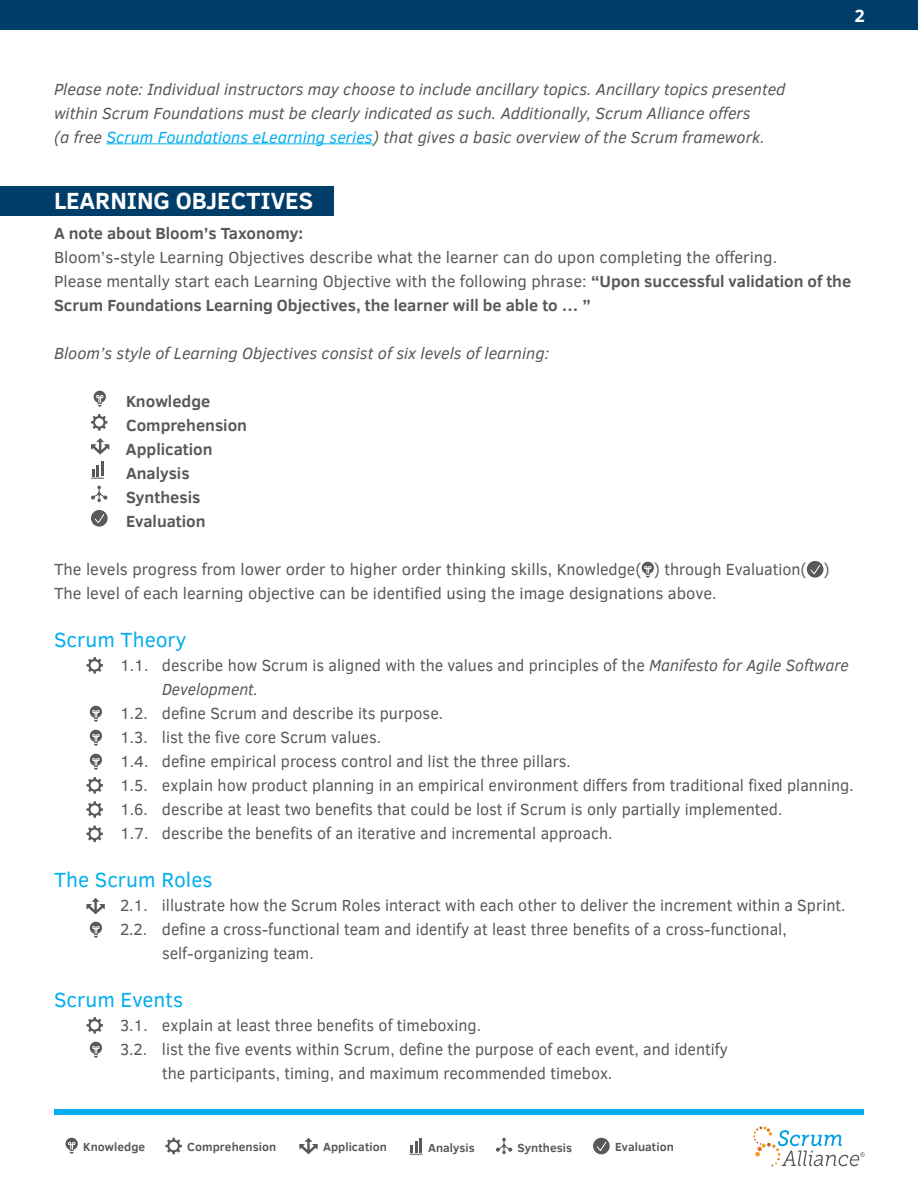
<style>
.page{position:relative;width:918px;height:1188px;background:#fff}
.page>*{position:absolute;margin:0;border:0;box-sizing:border-box;transform-origin:0 0}
.t1{font:700 24px "Clear Sans";color:#fff}
.t2{font:21px "Clear Sans";color:#00aeef}
.t3{font:700 18px "Clear Sans";color:#fff}
.t4{font:16.5px/24px "Clear Sans";color:#57585a}
.t5{font:italic 16.5px/24px "Clear Sans";color:#57585a}
.t6{font:700 16.5px/24px "Clear Sans";color:#57585a}
.t7{font:700 12px "Clear Sans";letter-spacing:.005em;color:#57585a}
.s1{color:#00aeef}
.s2{font-weight:400}
.s3{font-style:italic}
</style>
<div class="page">
<div style="left:54px;top:1109px;width:810px;height:6px;background:#00aeef"></div>
<svg style="left:753px;top:1126px;width:112px;height:41px"></svg>
<div style="left:0;top:0;width:918px;height:30px;background:#003d69"></div>
<div style="left:0;top:186px;width:334px;height:29px;background:#003d69"></div>
<hr style="left:107px;top:143px;width:266px;height:1px;background:#00aeef">
<div style="left:94px;top:391px;width:12px;height:12px;background:#59595c;border-radius:50%"></div>
<svg style="left:96px;top:395px;width:8px;height:12px"></svg>
<svg style="left:91px;top:414px;width:17px;height:17px"></svg>
<div style="left:95px;top:418px;width:8px;height:9px;background:#fff;border-radius:50%"></div>
<svg style="left:91px;top:438px;width:18px;height:17px"></svg>
<svg style="left:91px;top:462px;width:13px;height:17px"></svg>
<svg style="left:91px;top:486px;width:16px;height:16px"></svg>
<svg style="left:91px;top:510px;width:17px;height:17px"></svg>
<svg style="left:94px;top:513px;width:11px;height:11px"></svg>
<div style="left:642px;top:562px;width:12px;height:12px;background:#59595c;border-radius:50%"></div>
<svg style="left:644px;top:566px;width:8px;height:12px"></svg>
<div style="left:807px;top:561px;width:16px;height:17px;background:#59595c;border-radius:50%"></div>
<svg style="left:810px;top:565px;width:11px;height:10px"></svg>
<svg style="left:86px;top:657px;width:17px;height:17px"></svg>
<div style="left:91px;top:661px;width:8px;height:9px;background:#fff;border-radius:50%"></div>
<div style="left:90px;top:706px;width:12px;height:12px;background:#59595c;border-radius:50%"></div>
<svg style="left:92px;top:710px;width:8px;height:12px"></svg>
<div style="left:90px;top:730px;width:12px;height:12px;background:#59595c;border-radius:50%"></div>
<svg style="left:92px;top:734px;width:8px;height:12px"></svg>
<div style="left:90px;top:754px;width:12px;height:12px;background:#59595c;border-radius:50%"></div>
<svg style="left:92px;top:758px;width:8px;height:12px"></svg>
<svg style="left:86px;top:777px;width:17px;height:17px"></svg>
<div style="left:91px;top:781px;width:8px;height:9px;background:#fff;border-radius:50%"></div>
<svg style="left:86px;top:801px;width:17px;height:17px"></svg>
<div style="left:91px;top:805px;width:8px;height:9px;background:#fff;border-radius:50%"></div>
<div style="left:90px;top:922px;width:12px;height:12px;background:#59595c;border-radius:50%"></div>
<svg style="left:92px;top:926px;width:8px;height:12px"></svg>
<svg style="left:86px;top:1017px;width:17px;height:17px"></svg>
<div style="left:91px;top:1021px;width:8px;height:9px;background:#fff;border-radius:50%"></div>
<div style="left:90px;top:1042px;width:12px;height:12px;background:#59595c;border-radius:50%"></div>
<svg style="left:92px;top:1046px;width:8px;height:12px"></svg>
<div style="left:66px;top:1138px;width:12px;height:12px;background:#59595c;border-radius:50%"></div>
<svg style="left:68px;top:1142px;width:8px;height:12px"></svg>
<svg style="left:165px;top:1138px;width:17px;height:16px"></svg>
<div style="left:169px;top:1142px;width:9px;height:8px;background:#fff;border-radius:50%"></div>
<svg style="left:299px;top:1138px;width:19px;height:16px"></svg>
<hr style="left:419px;top:1138px;width:3px;height:14px;background:#59595c">
<svg style="left:410px;top:1141px;width:12px;height:14px"></svg>
<svg style="left:496px;top:1138px;width:16px;height:17px"></svg>
<div style="left:593px;top:1138px;width:17px;height:16px;background:#59595c;border-radius:50%"></div>
<svg style="left:596px;top:1141px;width:11px;height:10px"></svg>
<svg style="left:86px;top:826px;width:17px;height:16px"></svg>
<div style="left:90px;top:830px;width:9px;height:8px;background:#fff;border-radius:50%"></div>
<svg style="left:86px;top:898px;width:19px;height:16px"></svg>
<p class="t5" style="left:54px;top:77px;width:733px">Please note: Individual instructors may choose to include ancillary topics. Ancillary topics presented within Scrum Foundations must be clearly indicated as such. Additionally, Scrum Alliance offers</p>
<p class="t5" style="left:54px;top:125px;width:712px">(a free <span class="s1">Scrum Foundations eLearning series</span>) that gives a basic overview of the Scrum framework.</p>
<p class="t1" style="left:54px;top:183px;width:261px">LEARNING OBJECTIVES</p>
<p class="t3" style="left:854px;top:3px;width:12px">2</p>
<p class="t6" style="left:54px;top:220px;width:251px">A note about Bloom’s Taxonomy:</p>
<p class="t4" style="left:54px;top:245px;width:725px">Bloom’s-style Learning Objectives describe what the learner can do upon completing the offering.</p>
<p class="t6" style="left:54px;top:268px;width:799px"><span class="s2">Please mentally start each Learning Objective with the following phrase:</span> “Upon successful validation of the<br>Scrum Foundations Learning Objectives, the learner will be able to … ”</p>
<p class="t5" style="left:54px;top:341px;width:497px">Bloom’s style of Learning Objectives consist of six levels of learning:</p>
<p class="t6" style="left:126px;top:388px;width:86px">Knowledge</p>
<p class="t6" style="left:126px;top:412px;width:123px">Comprehension</p>
<p class="t6" style="left:126px;top:436px;width:88px">Application</p>
<p class="t6" style="left:126px;top:460px;width:65px">Analysis</p>
<p class="t6" style="left:126px;top:484px;width:76px">Synthesis</p>
<p class="t6" style="left:126px;top:508px;width:81px">Evaluation</p>
<p class="t4" style="left:54px;top:557px;width:777px">The levels progress from lower order to higher order thinking skills, Knowledge( ) through Evaluation( )<br>The level of each learning objective can be identified using the image designations above.</p>
<p class="t2" style="left:54px;top:625px;width:134px">Scrum Theory</p>
<p class="t4" style="left:120px;top:653px;width:730px">1.1. describe how Scrum is aligned with the values and principles of the <span class="s3">Manifesto for Agile Software</span></p>
<p class="t5" style="left:162px;top:677px;width:98px">Development.</p>
<p class="t4" style="left:120px;top:701px;width:325px">1.2. define Scrum and describe its purpose.</p>
<p class="t4" style="left:120px;top:725px;width:263px">1.3. list the five core Scrum values.</p>
<p class="t4" style="left:120px;top:749px;width:452px">1.4. define empirical process control and list the three pillars.</p>
<p class="t4" style="left:120px;top:773px;width:735px">1.5. explain how product planning in an empirical environment differs from traditional fixed planning.</p>
<p class="t4" style="left:120px;top:797px;width:664px">1.6. describe at least two benefits that could be lost if Scrum is only partially implemented.</p>
<p class="t4" style="left:120px;top:821px;width:494px">1.7. describe the benefits of an iterative and incremental approach.</p>
<p class="t2" style="left:54px;top:865px;width:160px">The Scrum Roles</p>
<p class="t4" style="left:120px;top:893px;width:727px">2.1. illustrate how the Scrum Roles interact with each other to deliver the increment within a Sprint.</p>
<p class="t4" style="left:162px;top:917px;width:626px;text-indent:-42px">2.2. define a cross-functional team and identify at least three benefits of a cross-functional, self-organizing team.</p>
<p class="t2" style="left:54px;top:985px;width:131px">Scrum Events</p>
<p class="t4" style="left:120px;top:1013px;width:363px">3.1. explain at least three benefits of timeboxing.</p>
<p class="t4" style="left:162px;top:1037px;width:567px;text-indent:-42px">3.2. list the five events within Scrum, define the purpose of each event, and identify the participants, timing, and maximum recommended timebox.</p>
<p class="t7" style="left:83px;top:1138px;width:64px">Knowledge</p>
<p class="t7" style="left:187px;top:1138px;width:90px">Comprehension</p>
<p class="t7" style="left:323px;top:1138px;width:65px">Application</p>
<p class="t7" style="left:428px;top:1139px;width:48px">Analysis</p>
<p class="t7" style="left:518px;top:1139px;width:56px">Synthesis</p>
<p class="t7" style="left:615px;top:1138px;width:60px">Evaluation</p>
</div>
